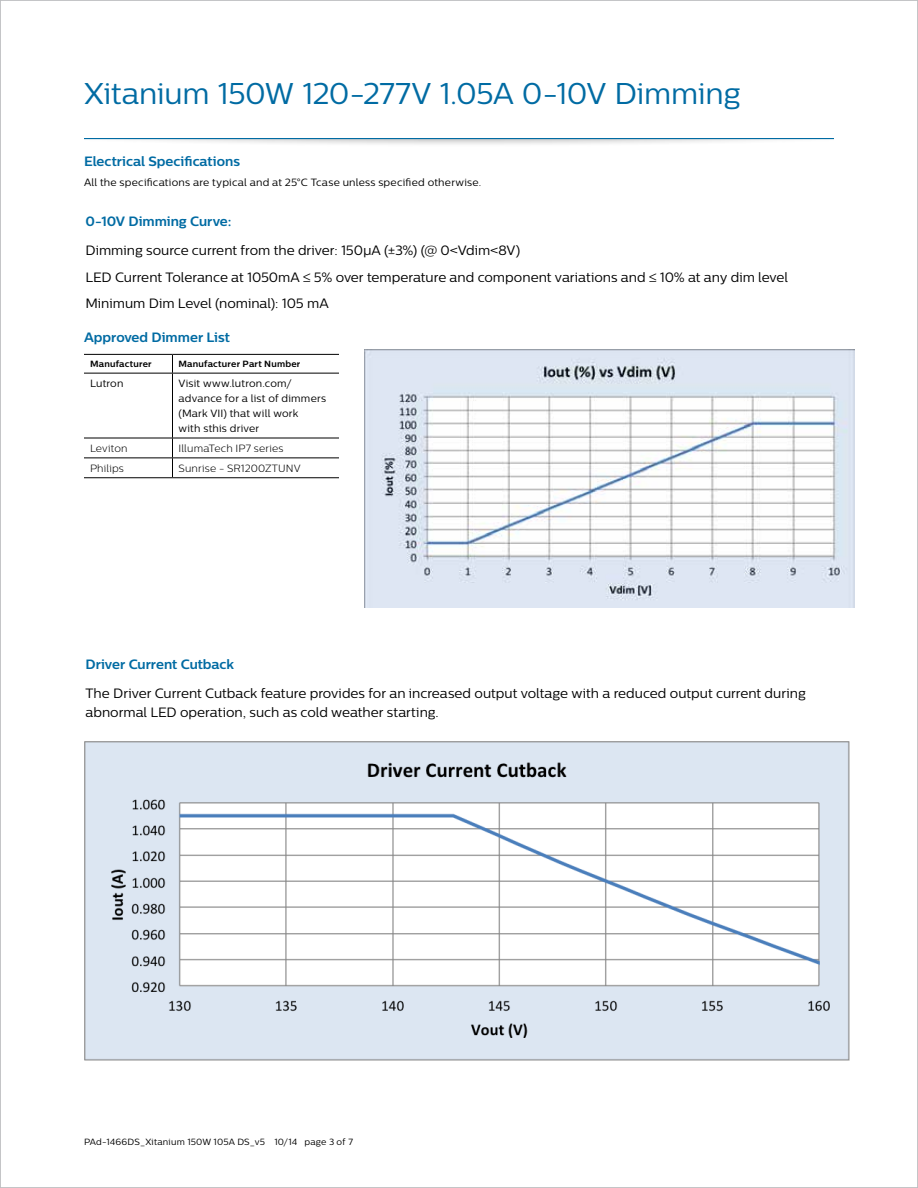
<style>
.page{position:relative;width:918px;height:1188px;background:#fff}
.page>*{position:absolute;margin:0;border:0;box-sizing:border-box;transform-origin:0 0}
.t1{font:30px "Centrale Sans";letter-spacing:-.01em;color:#006ba3}
.t2{font:13.5px/26.2px "Centrale Sans";color:#000}
.t3{font:700 13.5px "Centrale Sans";letter-spacing:-.005em;color:#006ba3}
.t4{font:10.5px/15px "Centrale Sans";letter-spacing:.02em;color:#000}
.t5{font:300 10.5px "Centrale Sans";letter-spacing:.015em;color:#000}
.t6{font:9px "Centrale Sans";letter-spacing:.015em;color:#000}
.t7{font:700 9px "Centrale Sans";letter-spacing:.02em;color:#000}
</style>
<div class="page">
<div style="left:65px;top:129px;width:788px;height:19px;background:#000;opacity:.3"></div>
<hr style="left:84px;top:138px;width:750px;height:1px;background:#006ba3">
<div style="left:54px;top:123px;width:810px;height:15px;background:#fff"></div>
<div style="left:0;top:123px;width:84px;height:30px;background:#fff"></div>
<div style="left:834px;top:123px;width:84px;height:30px;background:#fff"></div>
<img style="left:84px;top:741px;width:766px;height:320px">
<hr style="left:84px;top:373px;width:88px;height:1px;background:#000">
<hr style="left:84px;top:438px;width:88px;height:1px;background:#000">
<hr style="left:84px;top:458px;width:88px;height:1px;background:#000">
<hr style="left:84px;top:477px;width:88px;height:1px;background:#000">
<hr style="left:84px;top:354px;width:88px;height:1px;background:#000">
<hr style="left:172px;top:354px;width:167px;height:1px;background:#000">
<svg style="left:172px;top:355px;width:1px;height:18px"></svg>
<hr style="left:172px;top:373px;width:167px;height:1px;background:#000">
<hr style="left:172px;top:374px;width:1px;height:64px;background:#000">
<hr style="left:172px;top:438px;width:167px;height:1px;background:#000">
<hr style="left:172px;top:458px;width:167px;height:1px;background:#000">
<svg style="left:172px;top:438px;width:1px;height:39px"></svg>
<hr style="left:172px;top:477px;width:167px;height:1px;background:#000">
<img style="left:365px;top:350px;width:490px;height:258px">
<h1 class="t1" style="left:84px;top:76px;width:658px">Xitanium 150W 120-277V 1.05A 0-10V Dimming</h1>
<p class="t3" style="left:84px;top:153px;width:157px">Electrical Specifications</p>
<p class="t4" style="left:84px;top:174px;width:399px">All the specifications are typical and at 25°C Tcase unless specified otherwise.</p>
<p class="t3" style="left:86px;top:213px;width:147px">0-10V Dimming Curve:</p>
<p class="t2" style="left:85px;top:237px;width:704px">Dimming source current from the driver: 150µA (±3%) (@ 0&lt;Vdim&lt;8V)<br>LED Current Tolerance at 1050mA ≤ 5% over temperature and component variations and ≤ 10% at any dim level<br>Minimum Dim Level (nominal): 105 mA</p>
<p class="t3" style="left:84px;top:329px;width:148px">Approved Dimmer List</p>
<p class="t7" style="left:90px;top:359px;width:63px">Manufacturer</p>
<p class="t7" style="left:178px;top:359px;width:123px">Manufacturer Part Number</p>
<p class="t4" style="left:90px;top:376px;width:35px">Lutron</p>
<p class="t4" style="left:179px;top:376px;width:149px">Visit www.lutron.com/ advance for a list of dimmers (Mark VII) that will work<br>with sthis driver</p>
<p class="t5" style="left:90px;top:442px;width:39px">Leviton</p>
<p class="t5" style="left:179px;top:442px;width:107px">IllumaTech IP7 series</p>
<p class="t5" style="left:90px;top:462px;width:35px">Philips</p>
<p class="t5" style="left:179px;top:462px;width:124px">Sunrise - SR1200ZTUNV</p>
<p class="t3" style="left:85px;top:656px;width:150px">Driver Current Cutback</p>
<p class="t2" style="left:85px;top:683px;width:722px;line-height:19.5px">The Driver Current Cutback feature provides for an increased output voltage with a reduced output current during abnormal LED operation, such as cold weather starting.</p>
<p class="t6" style="left:84px;top:1136px;width:271px">PAd-1466DS_Xitanium 150W 105A DS_v5 10/14 page 3 of 7</p>
</div>
